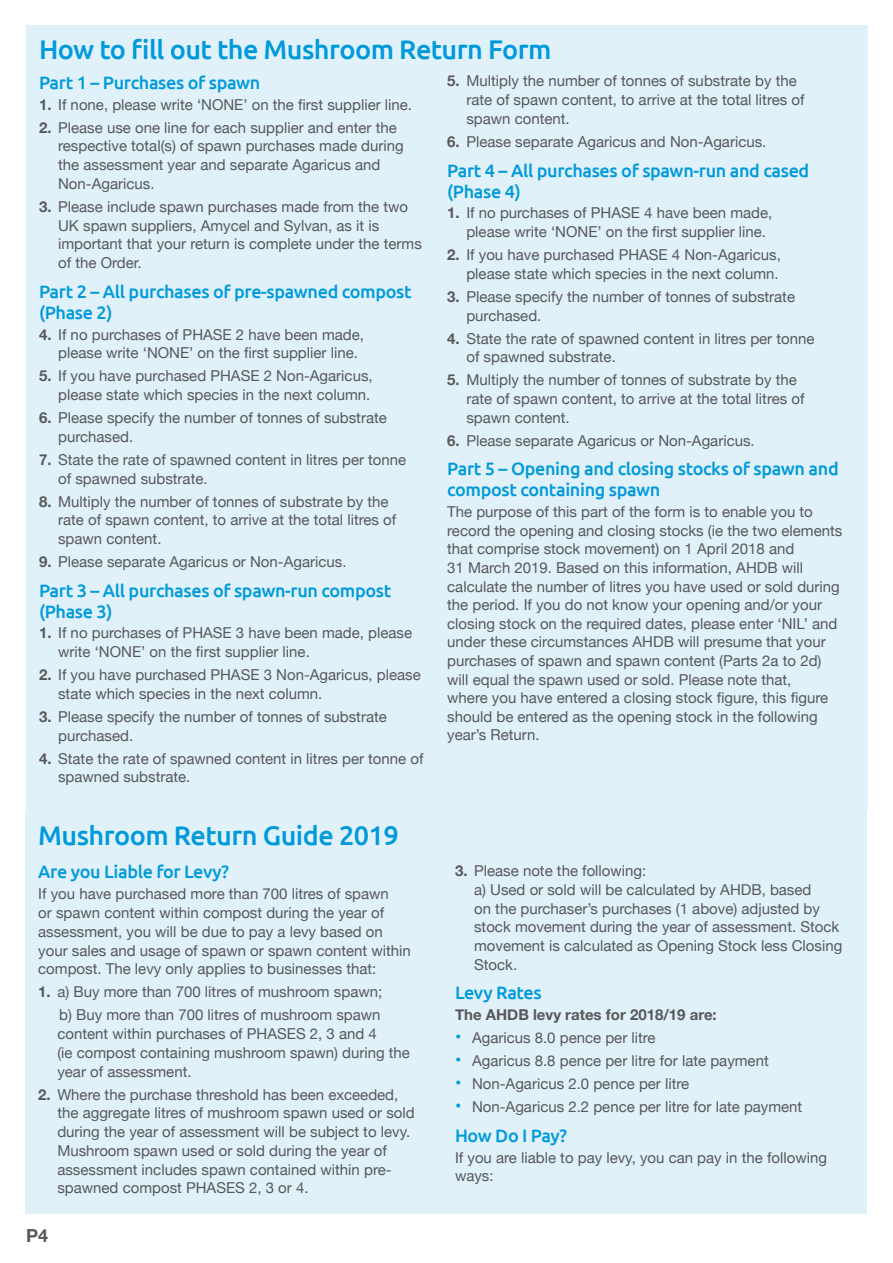
<style>
.page{position:relative;width:893px;height:1263px;background:#fff}
.page>*{position:absolute;margin:0;border:0;box-sizing:border-box;transform-origin:0 0}
.t1{font:500 27px "Ubuntu";letter-spacing:-.02em;color:#009ada}
.t2{font:500 18px/21px "Ubuntu";letter-spacing:-.02em;color:#009ada}
.t3{font:700 18px "Helvetica Neue";color:#57585a}
.t4{font:15px/18.8px "Helvetica Neue";color:#57585a}
.t5{font:700 15px "Helvetica Neue";color:#57585a}
.s1{font-weight:700}
.s2{font-weight:700;font-size:18px;color:#009ada}
</style>
<div class="page">
<div style="left:26px;top:810px;width:841px;height:404px;background:#e0f1fa"></div>
<div style="left:26px;top:26px;width:842px;height:784px;background:#e0f1fa"></div>
<h1 class="t1" style="left:39px;top:33px;width:514px">How to fill out the Mushroom Return Form</h1>
<p class="t2" style="left:39px;top:71px;width:223px">Part 1 – Purchases of spawn</p>
<p class="t4" style="left:39px;top:96px;width:375px"><span class="s1">1.</span> If none, please write ‘NONE’ on the first supplier line.</p>
<p class="t4" style="left:58px;top:119px;width:347px;text-indent:-19px"><span class="s1">2.</span> Please use one line for each supplier and enter the respective total(s) of spawn purchases made during the assessment year and separate Agaricus and Non-Agaricus.</p>
<p class="t4" style="left:58px;top:198px;width:365px;text-indent:-19px"><span class="s1">3.</span> Please include spawn purchases made from the two UK spawn suppliers, Amycel and Sylvan, as it is important that your return is complete under the terms of the Order.</p>
<p class="t2" style="left:39px;top:280px;width:374px">Part 2 – All purchases of pre-spawned compost (Phase 2)</p>
<p class="t4" style="left:58px;top:326px;width:307px;text-indent:-19px"><span class="s1">4.</span> If no purchases of PHASE 2 have been made, please write ‘NONE’ on the first supplier line.</p>
<p class="t4" style="left:39px;top:367px;width:335px;text-align:right"><span class="s1">5.</span> If you have purchased PHASE 2 Non-Agaricus, please state which species in the next column.</p>
<p class="t4" style="left:58px;top:409px;width:330px;text-indent:-19px"><span class="s1">6.</span> Please specify the number of tonnes of substrate purchased.</p>
<p class="t4" style="left:58px;top:451px;width:350px;text-indent:-19px"><span class="s1">7.</span> State the rate of spawned content in litres per tonne of spawned substrate.</p>
<p class="t4" style="left:58px;top:493px;width:340px;text-indent:-19px"><span class="s1">8.</span> Multiply the number of tonnes of substrate by the rate of spawn content, to arrive at the total litres of spawn content.</p>
<p class="t4" style="left:39px;top:553px;width:309px"><span class="s1">9.</span> Please separate Agaricus or Non-Agaricus.</p>
<p class="t2" style="left:39px;top:579px;width:354px">Part 3 – All purchases of spawn-run compost (Phase 3)</p>
<p class="t4" style="left:58px;top:625px;width:355px;text-indent:-19px"><span class="s1">1.</span> If no purchases of PHASE 3 have been made, please write ‘NONE’ on the first supplier line.</p>
<p class="t4" style="left:58px;top:666px;width:364px;text-indent:-19px"><span class="s1">2.</span> If you have purchased PHASE 3 Non-Agaricus, please state which species in the next column.</p>
<p class="t4" style="left:58px;top:708px;width:330px;text-indent:-19px"><span class="s1">3.</span> Please specify the number of tonnes of substrate purchased.</p>
<p class="t4" style="left:58px;top:750px;width:367px;text-indent:-19px"><span class="s1">4.</span> State the rate of spawned content in litres per tonne of spawned substrate.</p>
<p class="t4" style="left:466px;top:73px;width:340px;text-indent:-19px"><span class="s1">5.</span> Multiply the number of tonnes of substrate by the rate of spawn content, to arrive at the total litres of spawn content.</p>
<p class="t4" style="left:447px;top:133px;width:321px"><span class="s1">6.</span> Please separate Agaricus and Non-Agaricus.</p>
<p class="t2" style="left:447px;top:159px;width:364px">Part 4 – All purchases of spawn-run and cased (Phase 4)</p>
<p class="t4" style="left:466px;top:205px;width:307px;text-indent:-19px"><span class="s1">1.</span> If no purchases of PHASE 4 have been made, please write ‘NONE’ on the first supplier line.</p>
<p class="t4" style="left:447px;top:246px;width:335px;text-align:right"><span class="s1">2.</span> If you have purchased PHASE 4 Non-Agaricus, please state which species in the next column.</p>
<p class="t4" style="left:466px;top:288px;width:330px;text-indent:-19px"><span class="s1">3.</span> Please specify the number of tonnes of substrate purchased.</p>
<p class="t4" style="left:466px;top:330px;width:350px;text-indent:-19px"><span class="s1">4.</span> State the rate of spawned content in litres per tonne of spawned substrate.</p>
<p class="t4" style="left:466px;top:371px;width:340px;text-indent:-19px"><span class="s1">5.</span> Multiply the number of tonnes of substrate by the rate of spawn content, to arrive at the total litres of spawn content.</p>
<p class="t4" style="left:447px;top:432px;width:309px"><span class="s1">6.</span> Please separate Agaricus or Non-Agaricus.</p>
<p class="t2" style="left:447px;top:458px;width:393px">Part 5 – Opening and closing stocks of spawn and compost containing spawn</p>
<p class="t4" style="left:447px;top:503px;width:397px">The purpose of this part of the form is to enable you to record the opening and closing stocks (ie the two elements that comprise stock movement) on 1 April 2018 and<br>31 March 2019. Based on this information, AHDB will calculate the number of litres you have used or sold during the period. If you do not know your opening and/or your closing stock on the required dates, please enter ‘NIL’ and under these circumstances AHDB will presume that your purchases of spawn and spawn content (Parts 2a to 2d) will equal the spawn used or sold. Please note that,<br>where you have entered a closing stock figure, this figure should be entered as the opening stock in the following year’s Return.</p>
<h1 class="t1" style="left:38px;top:818px;width:362px">Mushroom Return Guide 2019</h1>
<p class="t2" style="left:38px;top:861px;width:192px">Are you Liable for Levy?</p>
<p class="t4" style="left:38px;top:885px;width:374px">If you have purchased more than 700 litres of spawn<br>or spawn content within compost during the year of assessment, you will be due to pay a levy based on your sales and usage of spawn or spawn content within compost. The levy only applies to businesses that:</p>
<p class="t4" style="left:38px;top:981px;width:345px;line-height:23px;text-align:right"><span class="s1">1.</span> a) Buy more than 700 litres of mushroom spawn; b) Buy more than 700 litres of mushroom spawn</p>
<p class="t4" style="left:57px;top:1025px;width:354px">content within purchases of PHASES 2, 3 and 4<br>(ie compost containing mushroom spawn) during the year of assessment.</p>
<p class="t4" style="left:57px;top:1086px;width:359px;text-indent:-19px"><span class="s1">2.</span> Where the purchase threshold has been exceeded, the aggregate litres of mushroom spawn used or sold during the year of assessment will be subject to levy.<br>Mushroom spawn used or sold during the year of assessment includes spawn contained within pre&shy;spawned compost PHASES 2, 3 or 4.</p>
<p class="t3" style="left:26px;top:1221px;width:24px">P4</p>
<p class="t4" style="left:474px;top:862px;width:370px;text-indent:-19px"><span class="s1">3.</span> Please note the following:<br>a) Used or sold will be calculated by AHDB, based<br>on the purchaser’s purchases (1 above) adjusted by stock movement during the year of assessment. Stock movement is calculated as Opening Stock less Closing Stock.</p>
<p class="t2" style="left:455px;top:982px;width:88px">Levy Rates</p>
<p class="t5" style="left:455px;top:1003px;width:263px">The AHDB levy rates for 2018/19 are:</p>
<p class="t4" style="left:455px;top:1029px;width:202px"><span class="s2">•</span> Agaricus 8.0 pence per litre</p>
<p class="t4" style="left:455px;top:1052px;width:315px"><span class="s2">•</span> Agaricus 8.8 pence per litre for late payment</p>
<p class="t4" style="left:455px;top:1075px;width:236px"><span class="s2">•</span> Non-Agaricus 2.0 pence per litre</p>
<p class="t4" style="left:455px;top:1098px;width:349px"><span class="s2">•</span> Non-Agaricus 2.2 pence per litre for late payment</p>
<p class="t2" style="left:455px;top:1124px;width:114px">How Do I Pay?</p>
<p class="t4" style="left:455px;top:1149px;width:373px">If you are liable to pay levy, you can pay in the following ways:</p>
</div>
